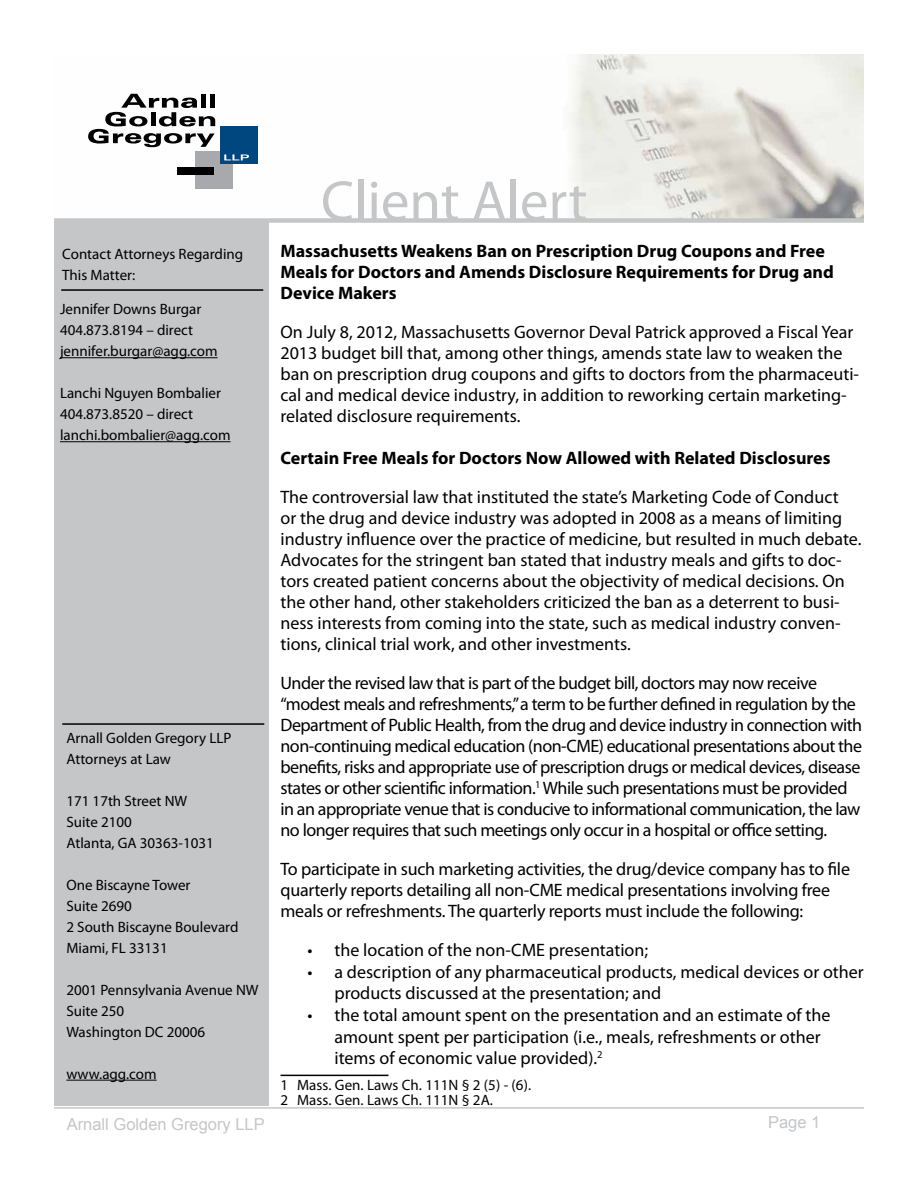
<style>
.page{position:relative;width:918px;height:1188px;background:#fff}
.page>*{position:absolute;margin:0;border:0;box-sizing:border-box;transform-origin:0 0}
.t1{font:57px "Myriad Pro";color:#c5c6c8}
.t2{font:18px/21px "Myriad Pro";letter-spacing:-.005em;color:#000}
.t3{font:18px/21px "Myriad Pro";letter-spacing:-.03em;color:#000}
.t4{font:700 18px/21px "Myriad Pro";color:#000}
.t5{font:16.5px "Arial";color:#c5c6c8}
.t6{font:15px/21px "Myriad Pro";color:#000}
</style>
<div class="page">
<div style="left:54px;top:173px;width:214px;height:932px;background:#c5c6c8"></div>
<hr style="left:66px;top:1080px;width:91px;height:1px;background:#000">
<hr style="left:62px;top:723px;width:202px;height:2px;background:#000">
<hr style="left:61px;top:289px;width:202px;height:2px;background:#000">
<hr style="left:54px;top:1107px;width:810px;height:2px;background:#c5c6c8">
<img style="left:54px;top:55px;width:810px;height:163px">
<div style="left:195px;top:151px;width:37px;height:38px;background:#a7a9ac"></div>
<div style="left:177px;top:167px;width:36px;height:7px;background:#000"></div>
<div style="left:220px;top:126px;width:37px;height:38px;background:#00467f"></div>
<svg style="left:224px;top:154px;width:25px;height:6px"></svg>
<svg style="left:88px;top:94px;width:127px;height:53px"></svg>
<div style="left:54px;top:218px;width:810px;height:5px;background:#c5c6c8"></div>
<hr style="left:60px;top:357px;width:158px;height:1px;background:#000">
<hr style="left:60px;top:441px;width:171px;height:1px;background:#000">
<hr style="left:280px;top:1075px;width:108px;height:1px;background:#000">
<p class="t6" style="left:62px;top:243px;width:182px">Contact Attorneys Regarding<br>This Matter:</p>
<p class="t6" style="left:60px;top:298px;width:159px">Jennifer Downs Burgar<br>404.873.8194 – direct jennifer.burgar@agg.com</p>
<p class="t6" style="left:60px;top:382px;width:172px">Lanchi Nguyen Bombalier<br>404.873.8520 – direct lanchi.bombalier@agg.com</p>
<p class="t6" style="left:66px;top:727px;width:167px">Arnall Golden Gregory LLP<br>Attorneys at Law</p>
<p class="t6" style="left:66px;top:790px;width:149px">171 17th Street NW<br>Suite 2100<br>Atlanta, GA 30363-1031</p>
<p class="t6" style="left:66px;top:874px;width:174px">One Biscayne Tower<br>Suite 2690<br>2 South Biscayne Boulevard<br>Miami, FL 33131</p>
<p class="t6" style="left:66px;top:979px;width:194px">2001 Pennsylvania Avenue NW<br>Suite 250<br>Washington DC 20006</p>
<p class="t6" style="left:66px;top:1063px;width:92px">www.agg.com</p>
<h1 class="t1" style="left:321px;top:166px;width:268px">Client Alert</h1>
<p class="t4" style="left:280px;top:239px;width:555px">Massachusetts Weakens Ban on Prescription Drug Coupons and Free<br>Meals for Doctors and Amends Disclosure Requirements for Drug and<br>Device Makers</p>
<p class="t2" style="left:280px;top:321px;width:580px">On July 8, 2012, Massachusetts Governor Deval Patrick approved a Fiscal Year 2013 budget bill that, among other things, amends state law to weaken the ban on prescription drug coupons and gifts to doctors from the pharmaceuti&shy;cal and medical device industry, in addition to reworking certain marketing&shy;related disclosure requirements.</p>
<p class="t4" style="left:280px;top:446px;width:552px">Certain Free Meals for Doctors Now Allowed with Related Disclosures</p>
<p class="t2" style="left:280px;top:486px;width:582px">The controversial law that instituted the state’s Marketing Code of Conduct<br>or the drug and device industry was adopted in 2008 as a means of limiting industry influence over the practice of medicine, but resulted in much debate.<br>Advocates for the stringent ban stated that industry meals and gifts to doc&shy;tors created patient concerns about the objectivity of medical decisions. On the other hand, other stakeholders criticized the ban as a deterrent to busi&shy;ness interests from coming into the state, such as medical industry conven&shy;tions, clinical trial work, and other investments.</p>
<p class="t3" style="left:280px;top:672px;width:583px">Under the revised law that is part of the budget bill, doctors may now receive “modest meals and refreshments,” a term to be further defined in regulation by the Department of Public Health, from the drug and device industry in connection with non-continuing medical education (non-CME) educational presentations about the benefits, risks and appropriate use of prescription drugs or medical devices, disease states or other scientific information.<sup>1</sup> While such presentations must be provided in an appropriate venue that is conducive to informational communication, the law no longer requires that such meetings only occur in a hospital or office setting.</p>
<p class="t2" style="left:280px;top:858px;width:571px">To participate in such marketing activities, the drug/device company has to file quarterly reports detailing all non-CME medical presentations involving free meals or refreshments. The quarterly reports must include the following:</p>
<p class="t2" style="left:307px;top:939px;width:342px">• the location of the non-CME presentation;</p>
<p class="t2" style="left:334px;top:961px;width:531px;line-height:21.6px;text-indent:-27px">• a description of any pharmaceutical products, medical devices or other products discussed at the presentation; and</p>
<p class="t2" style="left:334px;top:1004px;width:498px;line-height:21.6px;text-indent:-27px">• the total amount spent on the presentation and an estimate of the amount spent per participation (i.e., meals, refreshments or other items of economic value provided).<sup>2</sup></p>
<p class="t6" style="left:280px;top:1078px;width:252px;line-height:15px">1 Mass. Gen. Laws Ch. 111N § 2 (5) - (6).<br>2 Mass. Gen. Laws Ch. 111N § 2A.</p>
<p class="t5" style="left:67px;top:1114px;width:200px">Arnall Golden Gregory LLP</p>
<p class="t5" style="left:768px;top:1111px;width:54px">Page 1</p>
</div>
